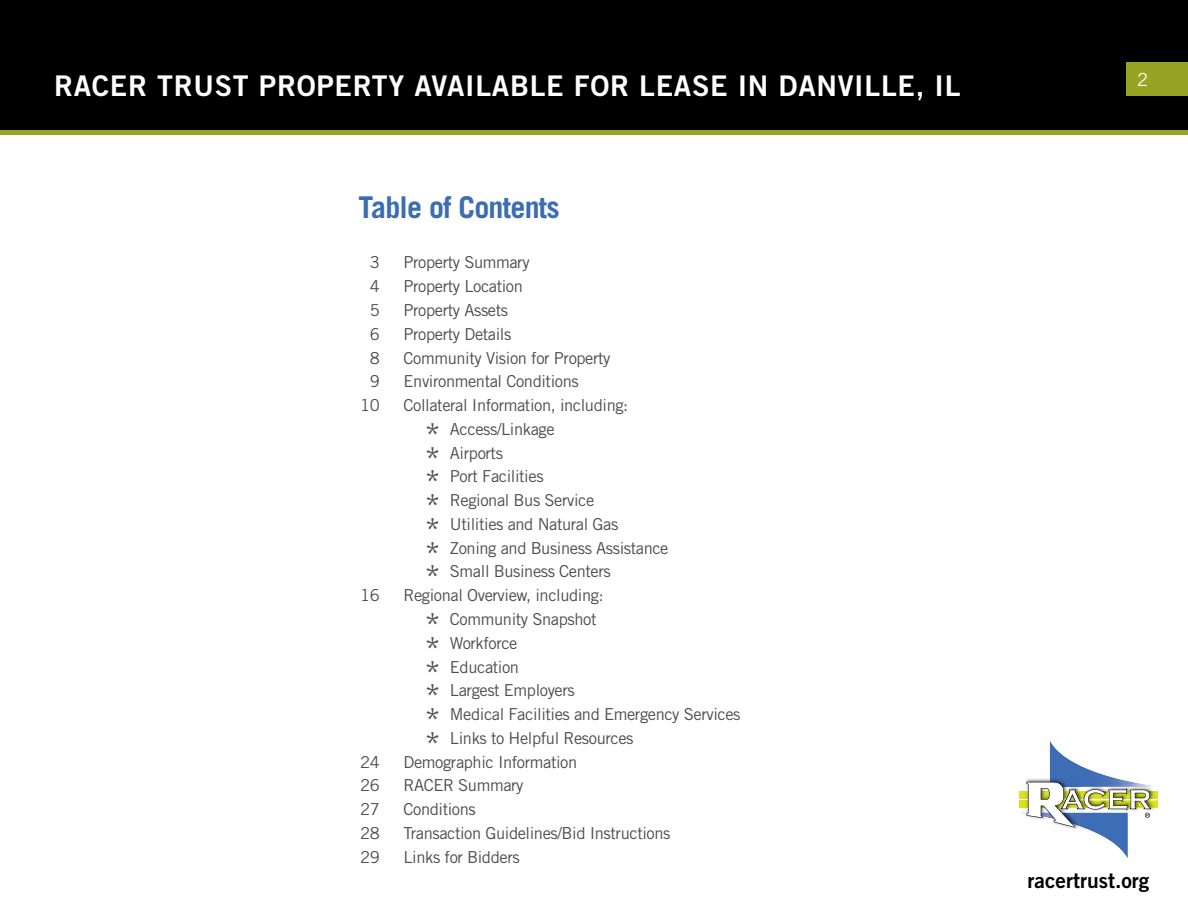
<style>
.page{position:relative;width:1188px;height:918px;background:#fff}
.page>*{position:absolute;margin:0;border:0;box-sizing:border-box;transform-origin:0 0}
.t1{font:700 30px "Trade Gothic LT Std";letter-spacing:-.025em;color:#3b6db1}
.t2{font:28.5px "Trade Gothic LT Std Bd 2";letter-spacing:.025em;color:#fff}
.t3{font:21px "Trade Gothic LT Std Bd 2";color:#000}
.t4{font:18px "Trade Gothic LT Std";color:#fff}
.t5{font:16.5px/23.7px "Trade Gothic LT Std";letter-spacing:-.025em;color:#4d4d4f}
.s1{font-size:33px}
</style>
<div class="page">
<div style="left:1px;top:1px;width:1186px;height:131px;background:#000"></div>
<div style="left:0;top:0;width:1188px;height:133px;border:2px solid #000"></div>
<div style="left:1126px;top:62px;width:62px;height:34px;background:#96a424"></div>
<div style="left:0;top:130px;width:1188px;height:5px;background:#96a424"></div>
<div style="left:1019px;top:791px;width:139px;height:7px;background:#dbe120"></div>
<div style="left:1019px;top:801px;width:139px;height:7px;background:#dbe120"></div>
<svg style="left:1021px;top:741px;width:137px;height:117px"></svg>
<h2 class="t2" style="left:54px;top:68px;width:908px">RACER TRUST PROPERTY AVAILABLE FOR LEASE IN DANVILLE, IL</h2>
<h1 class="t1" style="left:358px;top:189px;width:203px">Table of Contents</h1>
<p class="t5" style="left:370px;top:250px;width:12px">3</p>
<p class="t5" style="left:404px;top:250px;width:128px">Property Summary</p>
<p class="t5" style="left:370px;top:274px;width:12px">4</p>
<p class="t5" style="left:404px;top:274px;width:121px">Property Location</p>
<p class="t5" style="left:370px;top:298px;width:12px">5</p>
<p class="t5" style="left:404px;top:298px;width:106px">Property Assets</p>
<p class="t5" style="left:370px;top:322px;width:12px">6</p>
<p class="t5" style="left:404px;top:322px;width:109px">Property Details</p>
<p class="t5" style="left:370px;top:346px;width:12px">8</p>
<p class="t5" style="left:404px;top:346px;width:209px">Community Vision for Property</p>
<p class="t5" style="left:370px;top:369px;width:12px">9</p>
<p class="t5" style="left:404px;top:369px;width:177px">Environmental Conditions</p>
<p class="t5" style="left:360px;top:393px;width:21px">10</p>
<p class="t5" style="left:424px;top:393px;width:246px;text-indent:-21px">Collateral Information, including:<br><span class="s1">*</span> Access/Linkage<br><span class="s1">*</span> Airports<br><span class="s1">*</span> Port Facilities<br><span class="s1">*</span> Regional Bus Service<br><span class="s1">*</span> Utilities and Natural Gas<br><span class="s1">*</span> Zoning and Business Assistance <span class="s1">*</span> Small Business Centers</p>
<p class="t5" style="left:360px;top:583px;width:21px">16</p>
<p class="t5" style="left:424px;top:583px;width:318px;text-indent:-21px">Regional Overview, including:<br><span class="s1">*</span> Community Snapshot<br><span class="s1">*</span> Workforce<br><span class="s1">*</span> Education<br><span class="s1">*</span> Largest Employers<br><span class="s1">*</span> Medical Facilities and Emergency Services <span class="s1">*</span> Links to Helpful Resources</p>
<p class="t5" style="left:360px;top:750px;width:21px">24</p>
<p class="t5" style="left:403px;top:750px;width:175px">Demographic Information</p>
<p class="t5" style="left:360px;top:774px;width:21px">26</p>
<p class="t5" style="left:403px;top:774px;width:122px">RACER Summary</p>
<p class="t5" style="left:360px;top:797px;width:21px">27</p>
<p class="t5" style="left:403px;top:797px;width:74px">Conditions</p>
<p class="t5" style="left:360px;top:821px;width:21px">28</p>
<p class="t5" style="left:404px;top:821px;width:269px">Transaction Guidelines/Bid Instructions</p>
<p class="t5" style="left:360px;top:845px;width:21px">29</p>
<p class="t5" style="left:404px;top:845px;width:118px">Links for Bidders</p>
<p class="t4" style="left:1137px;top:68px;width:12px">2</p>
<p class="t3" style="left:1028px;top:867px;width:123px">racertrust.org</p>
</div>
